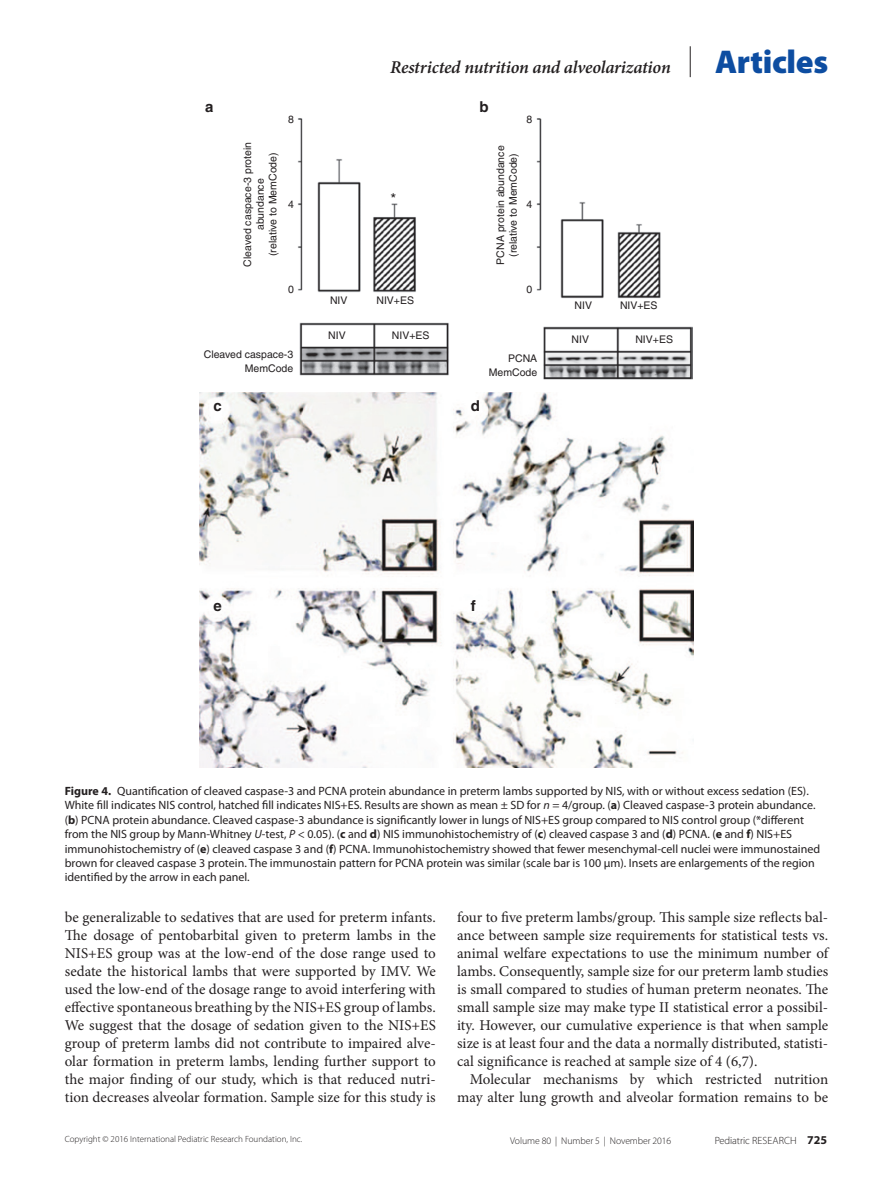
<style>
.page{position:relative;width:893px;height:1187px;background:#fff}
.page>*{position:absolute;margin:0;border:0;box-sizing:border-box;transform-origin:0 0}
.t1{font:900 33px "Myriad Pro";letter-spacing:-.01em;color:#0d4da1}
.t2{font:italic 600 18px "Minion Pro";letter-spacing:-.01em;color:#231f20}
.t3{font:15px/18px "Minion Pro";letter-spacing:-.005em;color:#231f20;text-align:justify}
.t4{font:700 15px "Helvetica";color:#231f20}
.t5{font:15px "Helvetica";color:#231f20}
.t6{font:12px/14.4px "Myriad Pro";color:#231f20}
.t7{font:700 12px "Myriad Pro";color:#231f20}
.t8{font:10.5px/12.6px "Helvetica";color:#231f20;text-align:center}
.t9{font:300 10.5px "Myriad Pro";letter-spacing:-.01em;color:#231f20}
.t10{font:300 9.75px "Myriad Pro";letter-spacing:-.01em;color:#231f20}
.t11{font:300 9px "Myriad Pro";color:#231f20}
.s1{font-weight:700}
.s2{font-style:italic}
.s3{font-weight:300;font-size:10.5px}
</style>
<div class="page">
<hr style="left:690px;top:46px;width:1px;height:31px;background:#231f20">
<img style="left:200px;top:393px;width:493px;height:374px">
<img style="left:298px;top:118px;width:394px;height:262px">
<p class="t2" style="left:390px;top:55px;width:282px">Restricted nutrition and alveolarization</p>
<h1 class="t1" style="left:715px;top:44px;width:115px">Articles</h1>
<p class="t4" style="left:205px;top:98px;width:10px">a</p>
<p class="t4" style="left:479px;top:98px;width:11px">b</p>
<p class="t8" style="left:241px;top:266px;width:126px;rotate:-90deg">Cleaved caspace-3 protein abundance<br>(relative to MemCode)</p>
<p class="t8" style="left:288px;top:113px;width:7px">8</p>
<p class="t8" style="left:288px;top:198px;width:7px">4</p>
<p class="t8" style="left:288px;top:282px;width:7px">0</p>
<p class="t5" style="left:391px;top:190px;width:7px">*</p>
<p class="t8" style="left:527px;top:113px;width:7px">8</p>
<p class="t8" style="left:494px;top:264px;width:120px;rotate:-90deg">PCNA protein abundance (relative to MemCode)</p>
<p class="t8" style="left:527px;top:198px;width:7px">4</p>
<p class="t8" style="left:527px;top:283px;width:7px">0</p>
<p class="t8" style="left:204px;top:347px;width:91px;line-height:14.4px;text-align:right">Cleaved caspace-3<br>MemCode</p>
<p class="t8" style="left:330px;top:294px;width:19px">NIV</p>
<p class="t8" style="left:376px;top:294px;width:39px">NIV+ES</p>
<p class="t8" style="left:575px;top:299px;width:19px">NIV</p>
<p class="t8" style="left:620px;top:299px;width:39px">NIV+ES</p>
<p class="t8" style="left:572px;top:333px;width:19px">NIV</p>
<p class="t8" style="left:328px;top:329px;width:19px">NIV</p>
<p class="t8" style="left:392px;top:329px;width:39px">NIV+ES</p>
<p class="t8" style="left:635px;top:333px;width:39px">NIV+ES</p>
<p class="t8" style="left:489px;top:350px;width:50px;line-height:14.4px;text-align:right">PCNA<br>MemCode</p>
<p class="t4" style="left:214px;top:396px;width:10px">c</p>
<p class="t4" style="left:471px;top:396px;width:11px">d</p>
<p class="t4" style="left:214px;top:596px;width:10px">e</p>
<p class="t4" style="left:471px;top:596px;width:6px">f</p>
<p class="t6" style="left:65px;top:783px;width:757px"><span class="s1">Figure 4.</span> Quantification of cleaved caspase-3 and PCNA protein abundance in preterm lambs supported by NIS, with or without excess sedation (ES).<br>White fill indicates NIS control, hatched fill indicates NIS+ES. Results are shown as mean ± SD for <span class="s2">n</span> = 4/group. (<span class="s1">a</span>) Cleaved caspase-3 protein abundance. (<span class="s1">b</span>) PCNA protein abundance. Cleaved caspase-3 abundance is significantly lower in lungs of NIS+ES group compared to NIS control group (*different from the NIS group by Mann-Whitney <span class="s2">U</span>-test, <span class="s2">P</span> &lt; 0.05). (<span class="s1">c</span> and <span class="s1">d</span>) NIS immunohistochemistry of (<span class="s1">c</span>) cleaved caspase 3 and (<span class="s1">d</span>) PCNA. (<span class="s1">e</span> and <span class="s1">f</span>) NIS+ES immunohistochemistry of (<span class="s1">e</span>) cleaved caspase 3 and (<span class="s1">f</span>) PCNA. Immunohistochemistry showed that fewer mesenchymal-cell nuclei were immunostained brown for cleaved caspase 3 protein. The immunostain pattern for PCNA protein was similar (scale bar is 100 μm). Insets are enlargements of the region identified by the arrow in each panel.</p>
<p class="t3" style="left:65px;top:908px;width:373px">be generalizable to sedatives that are used for preterm infants.<br>The dosage of pentobarbital given to preterm lambs in the NIS+ES group was at the low-end of the dose range used to sedate the historical lambs that were supported by IMV. We used the low-end of the dosage range to avoid interfering with effective spontaneous breathing by the NIS+ES group of lambs.<br>We suggest that the dosage of sedation given to the NIS+ES group of preterm lambs did not contribute to impaired alve&shy;olar formation in preterm lambs, lending further support to the major finding of our study, which is that reduced nutri&shy;tion decreases alveolar formation. Sample size for this study is</p>
<p class="t3" style="left:457px;top:908px;width:373px">four to five preterm lambs/group. This sample size reflects bal&shy;ance between sample size requirements for statistical tests vs. animal welfare expectations to use the minimum number of lambs. Consequently, sample size for our preterm lamb studies is small compared to studies of human preterm neonates. The small sample size may make type II statistical error a possibil&shy;ity. However, our cumulative experience is that when sample size is at least four and the data a normally distributed, statisti&shy;cal significance is reached at sample size of 4 (6,7).</p>
<p class="t3" style="left:457px;top:1070px;width:373px;text-align:right">Molecular mechanisms by which restricted nutrition may alter lung growth and alveolar formation remains to be</p>
<p class="t11" style="left:65px;top:1134px;width:239px">Copyright © 2016 International Pediatric Research Foundation, Inc.</p>
<p class="t10" style="left:510px;top:1135px;width:163px">Volume 80 | Number 5 | November 2016</p>
<p class="t9" style="left:715px;top:1135px;width:50px">Pediatric Researc</p>
<p class="t7" style="left:790px;top:1132px;width:38px"><span class="s3">h</span> 725</p>
</div>
